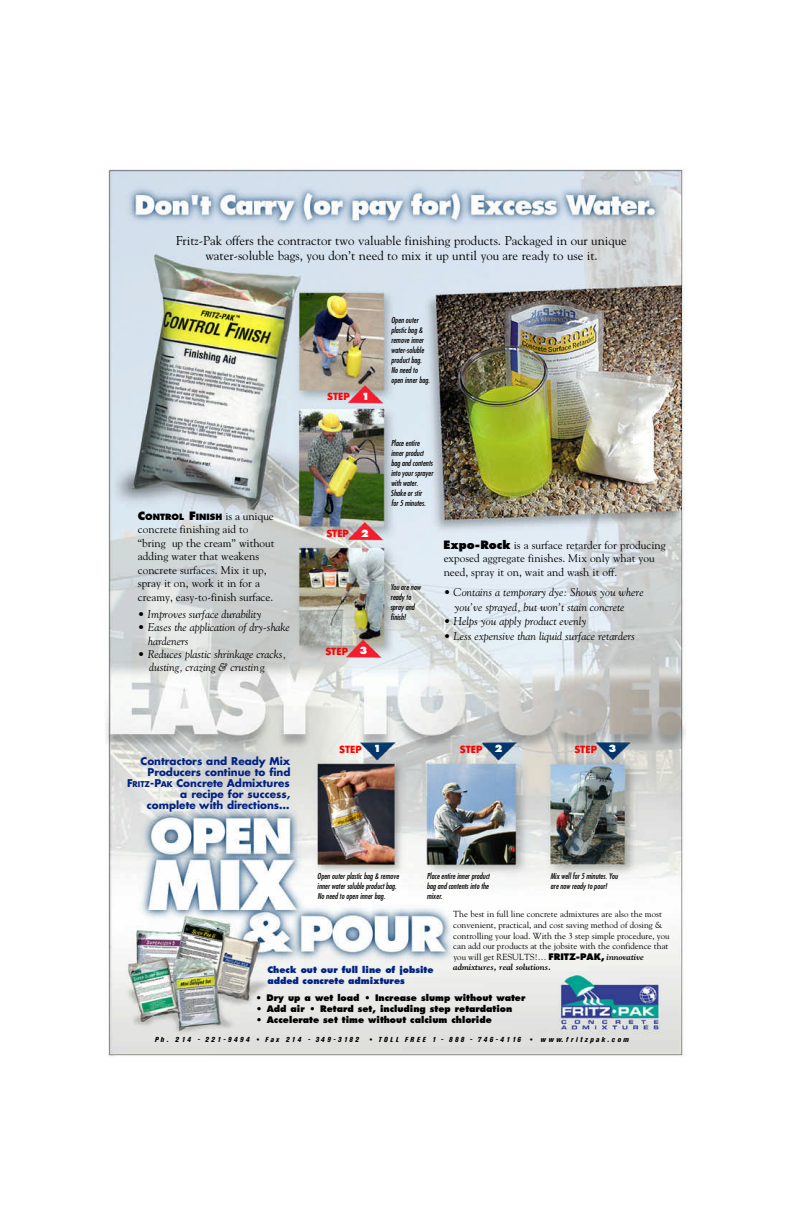
<style>
.page{position:relative;width:792px;height:1224px;background:#fff}
.page>*{position:absolute;margin:0;border:0;box-sizing:border-box;transform-origin:0 0}
.t1{font:12.8px/15.2px "Goudy";color:#000;text-align:center}
.t2{font:italic 11.2px/13.6px "Goudy";color:#000}
.t3{font:11.2px/13.4px "Goudy";color:#000}
.t4{font:700 10.4px/11.2px "Futura";color:#002284;text-align:right}
.t5{font:700 9.6px "Futura";color:#f00}
.t6{font:8.8px/10.6px "Goudy";color:#000}
.t7{font:800 8.8px "Futura";color:#000}
.t8{font:800 8.8px/11px "Futura";color:#002284}
.t9{font:800 8.4px "Futura";color:#000}
.t10{font:italic condensed 8px/10px "Futura";color:#000}
.t11{font:italic 800 condensed 7.2px "Akzidenz Grotesk BE";letter-spacing:.335em;color:#000}
.t12{font:italic 800 condensed 7.2px "Akzidenz Grotesk BE";letter-spacing:.305em;color:#000}
.s1{font-size:11.2px}
.s2{font-family:"Goudy";font-weight:400;font-size:11.2px}
.s3{font-style:normal}
.s4{font-weight:800;color:#fff}
.s5{font-family:"Futura";font-weight:800}
.s6{font-size:7.8px}
.s7{font-weight:700;font-style:italic}
</style>
<div class="page">
<img style="left:106px;top:169px;width:579px;height:889px">
<h1 class="t1" style="left:176px;top:234px;width:452px">Fritz-Pak offers the contractor two valuable finishing products. Packaged in our unique water-soluble bags, you don’t need to mix it up until you are ready to use it.</h1>
<p class="t9" style="left:138px;top:513px;width:138px"><span class="s1">C</span>ONTROL <span class="s1">F</span>INISH <span class="s2">is a unique</span></p>
<h2 class="t3" style="left:138px;top:524px;width:138px">concrete finishing aid to “bring up the cream” without adding water that weakens concrete surfaces. Mix it up, spray it on, work it in for a creamy, easy-to-finish surface.</h2>
<h2 class="t2" style="left:138px;top:608px;width:125px">• Improves surface durability</h2>
<h2 class="t2" style="left:148px;top:621px;width:143px;text-indent:-10px">• Eases the application of dry-shake hardeners</h2>
<h2 class="t2" style="left:149px;top:648px;width:139px;text-indent:-11px">• Reduces plastic shrinkage cracks, dusting, crazing &amp; crustin<span class="s3">g</span></h2>
<p class="t5" style="left:327px;top:392px;width:44px">STEP <span class="s4">1</span></p>
<p class="t5" style="left:326px;top:529px;width:44px">STEP <span class="s4">2</span></p>
<p class="t5" style="left:325px;top:647px;width:44px">STEP <span class="s4">3</span></p>
<p class="t10" style="left:391px;top:316px;width:40px">Open outer plastic bag &amp; remove inner water-soluble product bag.<br>No need to open inner bag.</p>
<p class="t10" style="left:391px;top:439px;width:44px">Place entire inner product bag and contents into your sprayer with water.<br>Shake or stir<br>for 5 minutes.</p>
<p class="t10" style="left:390px;top:583px;width:32px">You are now ready to spray and finish!</p>
<h2 class="t3" style="left:444px;top:539px;width:224px"><span class="s5">Expo-Rock</span> is a surface retarder for producing exposed aggregate finishes. Mix only what you need, spray it on, wait and wash it off.</h2>
<h2 class="t2" style="left:455px;top:586px;width:191px;line-height:14.4px;text-indent:-11px">• Contains a temporary dye: Shows you where you’ve sprayed, but won’t stain concrete</h2>
<h2 class="t2" style="left:444px;top:615px;width:144px">• Helps you apply product evenly</h2>
<h2 class="t2" style="left:444px;top:630px;width:193px">• Less expensive than liquid surface retarders</h2>
<h3 class="t4" style="left:127px;top:756px;width:165px">Contractors and Ready Mix<br>Producers continue to find<br>F<span class="s6">RITZ</span>-P<span class="s6">AK</span> Concrete Admixtures a recipe for success,<br>complete with directions…</h3>
<p class="t5" style="left:339px;top:745px;width:44px">STEP <span class="s4">1</span></p>
<p class="t5" style="left:460px;top:745px;width:44px">STEP <span class="s4">2</span></p>
<p class="t5" style="left:574px;top:745px;width:44px">STEP <span class="s4">3</span></p>
<p class="t10" style="left:317px;top:871px;width:83px">Open outer plastic bag &amp; remove inner water soluble product bag.<br>No need to open inner bag.</p>
<p class="t10" style="left:427px;top:871px;width:64px;text-align:justify">Place entire inner product bag and contents into the mixer.</p>
<p class="t10" style="left:550px;top:871px;width:69px">Mix well for 5 minutes. You are now ready to pour!</p>
<p class="t8" style="left:267px;top:965px;width:168px">Check out our full line of jobsite added concrete admixtures</p>
<p class="t6" style="left:453px;top:910px;width:218px">The best in full line concrete admixtures are also the most convenient, practical, and cost saving method of dosing &amp; controlling your load. With the 3 step simple procedure, you can add our products at the jobsite with the confidence that you will get RESULTS!… <span class="s5">FRITZ-PAK,</span> <span class="s7">innovative admixtures, real solutions.</span></p>
<p class="t7" style="left:255px;top:994px;width:272px">• Dry up a wet load • Increase slump without water</p>
<p class="t7" style="left:255px;top:1005px;width:258px">• Add air • Retard set, including step retardation</p>
<p class="t7" style="left:255px;top:1016px;width:238px">• Accelerate set time without calcium chloride</p>
<p class="t12" style="left:155px;top:1037px;width:206px">P h. 214 - 2 2 1 - 9 494 • Fax 214 - 3 49 - 3 182</p>
<p class="t11" style="left:370px;top:1037px;width:261px">• TOLL FREE 1 - 888 - 746 - 4 1 16 • w w w. f r i tz p a k. c o m</p>
</div>
